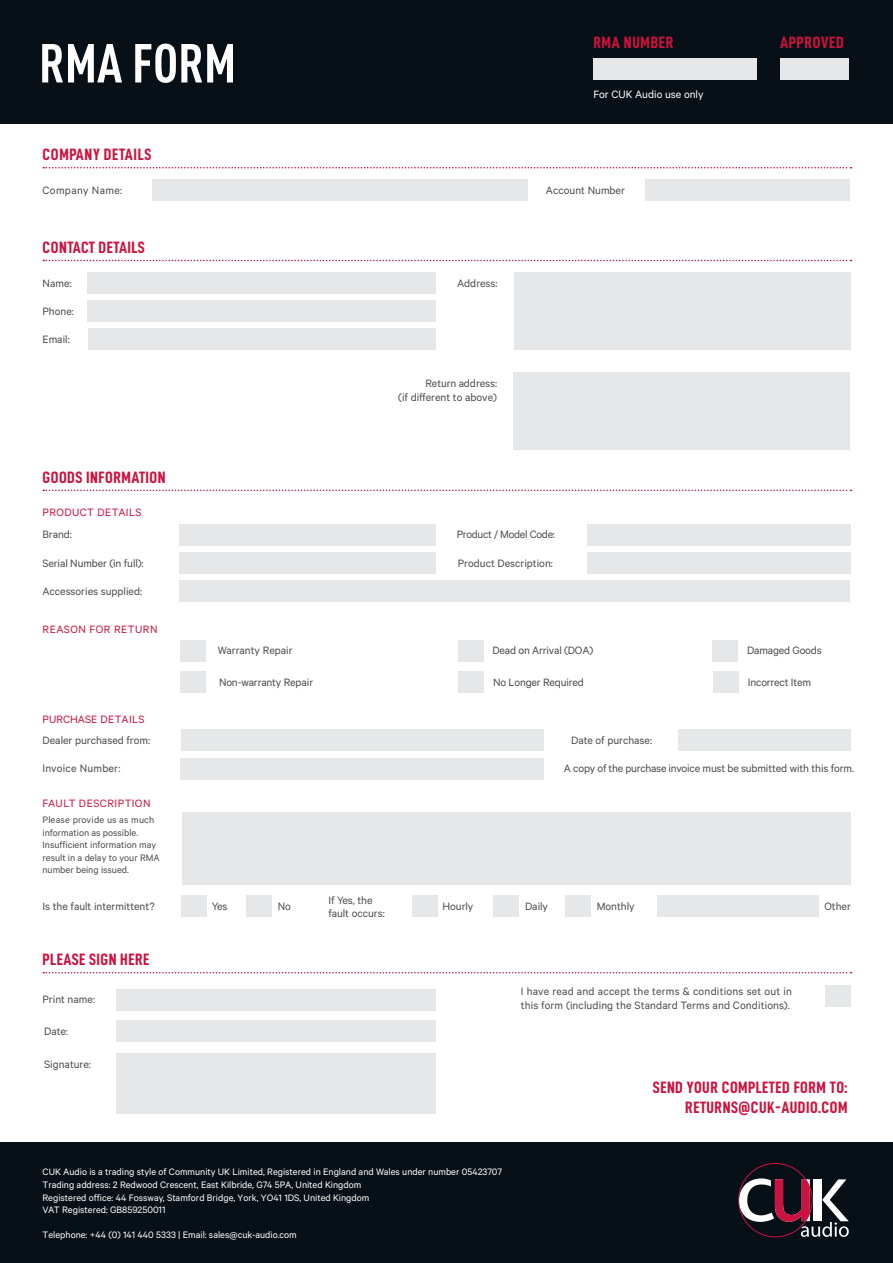
<style>
.page{position:relative;width:893px;height:1263px;background:#fff}
.page>*{position:absolute;margin:0;border:0;box-sizing:border-box;transform-origin:0 0}
.t1{font:700 condensed 54px "DIN Pro";color:#fff}
.t2{font:16.5px/19.8px "D DIN Condensed Bold";letter-spacing:.03em;color:#cd123d;text-align:right}
.t3{font:12px/13.5px "Calibre";color:#4b4c4d}
.t4{font:12px "Calibre";letter-spacing:.04em;color:#cd123d}
.t5{font:12px "Calibre";letter-spacing:-.025em;color:#4b4c4d}
.t6{font:12px "Calibre";color:#fff}
.t7{font:12px "Calibre";color:#cd123d}
.t8{font:12px "Calibre";letter-spacing:.02em;color:#4b4c4d}
.t9{font:12px "Calibre";letter-spacing:.03em;color:#4b4c4d}
.t10{font:10.5px/12.6px "Calibre";color:#fff}
.t11{font:10.5px/12.6px "Calibre";color:#4b4c4d}
</style>
<div class="page">
<div style="left:0;top:1143px;width:893px;height:120px;background:#071017"></div>
<div style="left:0;top:0;width:893px;height:123px;background:#071017"></div>
<div style="left:152px;top:180px;width:376px;height:21px;background:#e6e7e9"></div>
<div style="left:645px;top:180px;width:205px;height:21px;background:#e6e7e9"></div>
<svg style="left:43px;top:260px;width:808px;height:1px"></svg>
<svg style="left:43px;top:490px;width:808px;height:1px"></svg>
<svg style="left:43px;top:167px;width:808px;height:1px"></svg>
<svg style="left:43px;top:972px;width:808px;height:1px"></svg>
<div style="left:87px;top:272px;width:349px;height:22px;background:#e6e7e9"></div>
<div style="left:181px;top:640px;width:25px;height:21px;background:#e6e7e9"></div>
<div style="left:826px;top:985px;width:25px;height:22px;background:#e6e7e9"></div>
<div style="left:117px;top:989px;width:319px;height:21px;background:#e6e7e9"></div>
<div style="left:117px;top:1020px;width:319px;height:22px;background:#e6e7e9"></div>
<div style="left:458px;top:640px;width:25px;height:21px;background:#e6e7e9"></div>
<div style="left:181px;top:895px;width:26px;height:22px;background:#e6e7e9"></div>
<div style="left:246px;top:895px;width:26px;height:22px;background:#e6e7e9"></div>
<div style="left:412px;top:895px;width:26px;height:22px;background:#e6e7e9"></div>
<div style="left:494px;top:895px;width:25px;height:22px;background:#e6e7e9"></div>
<div style="left:565px;top:895px;width:26px;height:22px;background:#e6e7e9"></div>
<div style="left:657px;top:895px;width:161px;height:22px;background:#e6e7e9"></div>
<div style="left:88px;top:329px;width:348px;height:21px;background:#e6e7e9"></div>
<div style="left:514px;top:272px;width:336px;height:78px;background:#e6e7e9"></div>
<div style="left:182px;top:812px;width:668px;height:73px;background:#e6e7e9"></div>
<div style="left:87px;top:301px;width:349px;height:21px;background:#e6e7e9"></div>
<div style="left:179px;top:524px;width:257px;height:21px;background:#e6e7e9"></div>
<div style="left:181px;top:730px;width:363px;height:21px;background:#e6e7e9"></div>
<div style="left:587px;top:524px;width:263px;height:21px;background:#e6e7e9"></div>
<div style="left:179px;top:552px;width:257px;height:21px;background:#e6e7e9"></div>
<div style="left:180px;top:758px;width:364px;height:21px;background:#e6e7e9"></div>
<div style="left:179px;top:580px;width:671px;height:21px;background:#e6e7e9"></div>
<div style="left:587px;top:552px;width:263px;height:21px;background:#e6e7e9"></div>
<div style="left:678px;top:730px;width:172px;height:21px;background:#e6e7e9"></div>
<div style="left:117px;top:1053px;width:319px;height:60px;background:#e6e7e9"></div>
<div style="left:180px;top:672px;width:26px;height:21px;background:#e6e7e9"></div>
<div style="left:459px;top:672px;width:25px;height:21px;background:#e6e7e9"></div>
<div style="left:712px;top:640px;width:26px;height:21px;background:#e6e7e9"></div>
<div style="left:713px;top:672px;width:26px;height:21px;background:#e6e7e9"></div>
<svg style="left:739px;top:1178px;width:110px;height:59px"></svg>
<div style="left:513px;top:372px;width:337px;height:78px;background:#e6e7e9"></div>
<div style="left:593px;top:58px;width:163px;height:22px;background:#e6e7e9"></div>
<div style="left:780px;top:58px;width:69px;height:22px;background:#e6e7e9"></div>
<h1 class="t1" style="left:39px;top:31px;width:199px">RMA FORM</h1>
<h2 class="t2" style="left:43px;top:144px;width:110px">COMPANY DETAILS</h2>
<h2 class="t2" style="left:593px;top:32px;width:81px">RMA NUMBER</h2>
<p class="t6" style="left:593px;top:87px;width:112px">For CUK Audio use only</p>
<p class="t9" style="left:43px;top:183px;width:81px">Company Name:</p>
<p class="t3" style="left:546px;top:183px;width:81px">Account Number</p>
<h2 class="t2" style="left:43px;top:237px;width:104px">CONTACT DETAILS</h2>
<p class="t3" style="left:43px;top:276px;width:31px">Name:</p>
<p class="t3" style="left:43px;top:304px;width:33px">Phone:</p>
<p class="t3" style="left:43px;top:332px;width:29px">Email:</p>
<h2 class="t2" style="left:43px;top:467px;width:124px">GOODS INFORMATION</h2>
<p class="t4" style="left:43px;top:505px;width:101px">PRODUCT DETAILS</p>
<p class="t3" style="left:43px;top:527px;width:31px">Brand:</p>
<p class="t3" style="left:43px;top:556px;width:103px">Serial Number (in full):</p>
<p class="t3" style="left:43px;top:584px;width:101px">Accessories supplied:</p>
<p class="t4" style="left:43px;top:622px;width:116px">REASON FOR RETURN</p>
<p class="t7" style="left:43px;top:713px;width:104px">PURCHASE DETAILS</p>
<p class="t3" style="left:43px;top:732px;width:109px">Dealer purchased from:</p>
<p class="t3" style="left:457px;top:276px;width:42px">Address:</p>
<p class="t3" style="left:398px;top:376px;width:100px;line-height:14.4px;text-align:right">Return address:<br>(if different to above)</p>
<p class="t5" style="left:457px;top:528px;width:100px">Product / Model Code:</p>
<p class="t3" style="left:218px;top:643px;width:76px">Warranty Repair</p>
<p class="t3" style="left:458px;top:556px;width:97px">Product Description:</p>
<p class="t3" style="left:492px;top:643px;width:102px">Dead on Arrival (DOA)</p>
<p class="t3" style="left:219px;top:675px;width:96px">Non-warranty Repair</p>
<p class="t3" style="left:493px;top:675px;width:92px">No Longer Required</p>
<p class="t3" style="left:571px;top:732px;width:83px">Date of purchase:</p>
<h2 class="t2" style="left:780px;top:32px;width:65px">APPROVED</h2>
<p class="t3" style="left:747px;top:643px;width:76px">Damaged Goods</p>
<p class="t3" style="left:748px;top:675px;width:65px">Incorrect Item</p>
<p class="t8" style="left:43px;top:761px;width:79px">Invoice Number:</p>
<p class="t4" style="left:43px;top:796px;width:109px">FAULT DESCRIPTION</p>
<p class="t11" style="left:43px;top:813px;width:119px">Please provide us as much information as possible.<br>Insufficient information may result in a delay to your RMA number being issued.</p>
<p class="t3" style="left:564px;top:761px;width:292px">A copy of the purchase invoice must be submitted with this form.</p>
<p class="t3" style="left:43px;top:899px;width:114px">Is the fault intermittent?</p>
<p class="t3" style="left:328px;top:893px;width:58px">If Yes, the fault occurs:</p>
<p class="t3" style="left:212px;top:899px;width:17px">Yes</p>
<p class="t3" style="left:278px;top:899px;width:15px">No</p>
<p class="t3" style="left:442px;top:899px;width:32px">Hourly</p>
<p class="t3" style="left:525px;top:899px;width:24px">Daily</p>
<p class="t3" style="left:597px;top:899px;width:39px">Monthly</p>
<p class="t3" style="left:824px;top:899px;width:28px">Other</p>
<h2 class="t2" style="left:43px;top:949px;width:108px">PLEASE SIGN HERE</h2>
<p class="t3" style="left:43px;top:992px;width:54px">Print name:</p>
<p class="t3" style="left:44px;top:1024px;width:25px">Date:</p>
<p class="t3" style="left:44px;top:1057px;width:48px">Signature:</p>
<p class="t3" style="left:521px;top:984px;width:273px">I have read and accept the terms &amp; conditions set out in this form (including the Standard Terms and Conditions).</p>
<h2 class="t2" style="left:653px;top:1077px;width:196px">SEND YOUR COMPLETED FORM TO:<br>RETURNS@CUK-AUDIO.COM</h2>
<p class="t10" style="left:43px;top:1165px;width:461px">CUK Audio is a trading style of Community UK Limited, Registered in England and Wales under number 05423707<br>Trading address: 2 Redwood Crescent, East Kilbride, G74 5PA, United Kingdom<br>Registered office: 44 Fossway, Stamford Bridge, York, YO41 1DS, United Kingdom<br>VAT Registered: GB859250011</p>
<p class="t10" style="left:43px;top:1228px;width:256px">Telephone: +44 (0) 141 440 5333 | Email: sales@cuk-audio.com</p>
</div>
